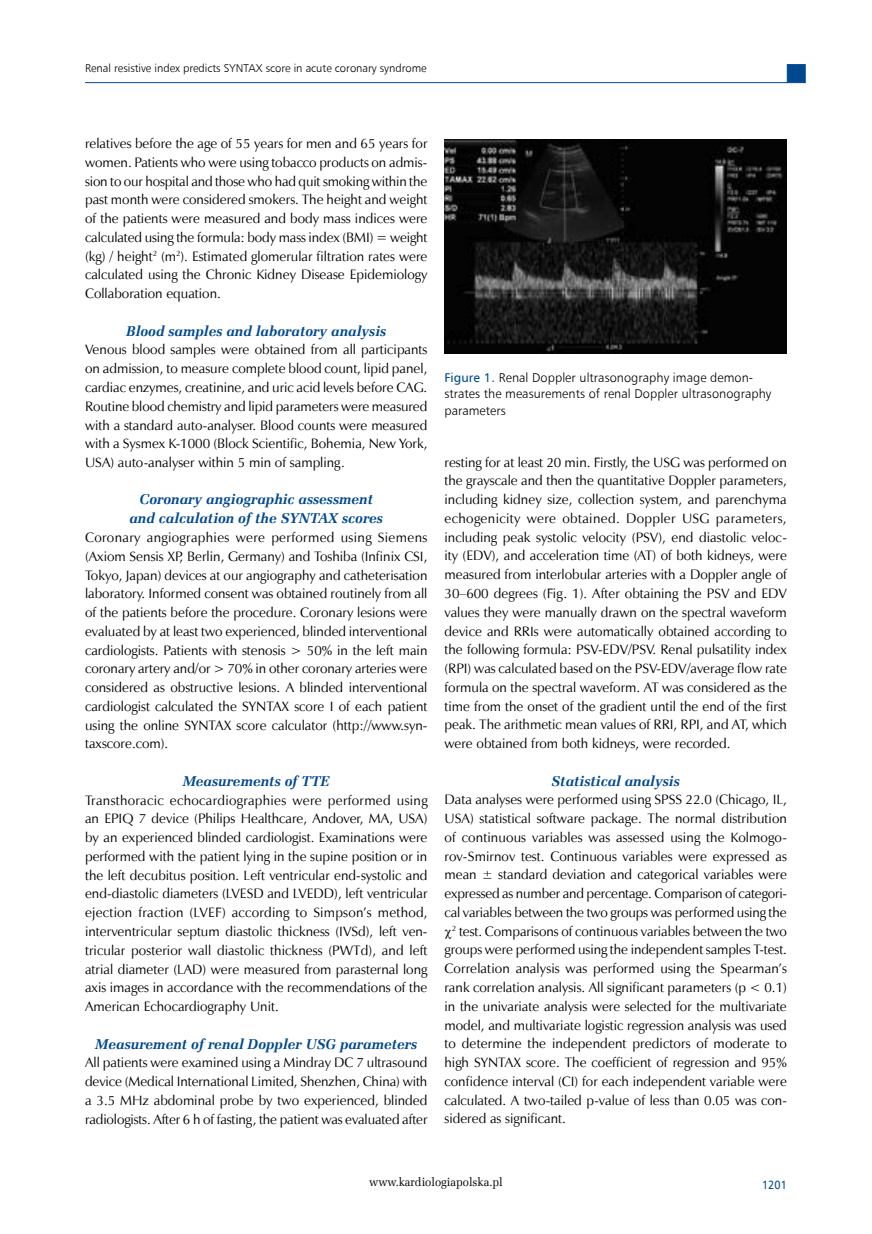
<style>
.page{position:relative;width:872px;height:1234px;background:#fff}
.page>*{position:absolute;margin:0;border:0;box-sizing:border-box;transform-origin:0 0}
.t1{font:italic 700 14.25px/18.8px "Zapf Ellipt EU";color:#004990;text-align:center}
.t2{font:13.65px/18.8px "Zapf Humnst EU";color:#000;text-align:justify}
.t3{font:12.75px/16.5px "Humnst 777 Lt EU";letter-spacing:.005em;color:#000}
.t4{font:12px "Zapf Ellipt EU";color:#000;scale:.95 1}
.t5{font:12px "Humnst 777 EU";color:#004990;scale:.9 1}
.t6{font:11.25px "Humnst 777 Lt EU";color:#000}
.s1{font-family:"Humnst 777 EU";color:#004990}
</style>
<div class="page">
<hr style="left:85px;top:82px;width:702px;height:1px;background:#004990">
<div style="left:787px;top:64px;width:18px;height:19px;background:#004990;border:1px solid #004990"></div>
<img style="left:444px;top:139px;width:343px;height:214px">
<p class="t6" style="left:85px;top:61px;width:343px">Renal resistive index predicts SYNTAX score in acute coronary syndrome</p>
<p class="t2" style="left:85px;top:134px;width:344px">relatives before the age of 55 years for men and 65 years for women. Patients who were using tobacco products on admis&shy;sion to our hospital and those who had quit smoking within the past month were considered smokers. The height and weight of the patients were measured and body mass indices were calculated using the formula: body mass index (BMI) = weight (kg) / height<sup>2</sup> (m<sup>2</sup>). Estimated glomerular filtration rates were calculated using the Chronic Kidney Disease Epidemiology Collaboration equation.</p>
<p class="t1" style="left:126px;top:322px;width:261px">Blood samples and laboratory analysis</p>
<p class="t2" style="left:85px;top:340px;width:344px">Venous blood samples were obtained from all participants on admission, to measure complete blood count, lipid panel, cardiac enzymes, creatinine, and uric acid levels before CAG.<br>Routine blood chemistry and lipid parameters were measured with a standard auto-analyser. Blood counts were measured with a Sysmex K-1000 (Block Scientific, Bohemia, New York, USA) auto-analyser within 5 min of sampling.</p>
<p class="t1" style="left:129px;top:490px;width:255px">Coronary angiographic assessment and calculation of the SYNTAX scores</p>
<p class="t2" style="left:85px;top:528px;width:344px">Coronary angiographies were performed using Siemens (Axiom Sensis XP, Berlin, Germany) and Toshiba (Infinix CSI, Tokyo, Japan) devices at our angiography and catheterisation laboratory. Informed consent was obtained routinely from all of the patients before the procedure. Coronary lesions were evaluated by at least two experienced, blinded interventional cardiologists. Patients with stenosis &gt; 50% in the left main coronary artery and/or &gt; 70% in other coronary arteries were considered as obstructive lesions. A blinded interventional cardiologist calculated the SYNTAX score I of each patient using the online SYNTAX score calculator (http://www.syn&shy;taxscore.com).</p>
<p class="t1" style="left:183px;top:772px;width:149px">Measurements of TTE</p>
<p class="t2" style="left:85px;top:790px;width:344px">Transthoracic echocardiographies were performed using an EPIQ 7 device (Philips Healthcare, Andover, MA, USA) by an experienced blinded cardiologist. Examinations were performed with the patient lying in the supine position or in the left decubitus position. Left ventricular end-systolic and end-diastolic diameters (LVESD and LVEDD), left ventricular ejection fraction (LVEF) according to Simpson’s method, interventricular septum diastolic thickness (IVSd), left ven&shy;tricular posterior wall diastolic thickness (PWTd), and left atrial diameter (LAD) were measured from parasternal long axis images in accordance with the recommendations of the American Echocardiography Unit.</p>
<p class="t1" style="left:95px;top:1034px;width:323px">Measurement of renal Doppler USG parameters</p>
<p class="t2" style="left:85px;top:1052px;width:344px">All patients were examined using a Mindray DC 7 ultrasound device (Medical International Limited, Shenzhen, China) with a 3.5 MHz abdominal probe by two experienced, blinded radiologists. After 6 h of fasting, the patient was evaluated after</p>
<p class="t3" style="left:444px;top:369px;width:328px"><span class="s1">Figure 1.</span> Renal Doppler ultrasonography image demon&shy;strates the measurements of renal Doppler ultrasonography parameters</p>
<p class="t2" style="left:444px;top:452px;width:344px">resting for at least 20 min. Firstly, the USG was performed on the grayscale and then the quantitative Doppler parameters, including kidney size, collection system, and parenchyma echogenicity were obtained. Doppler USG parameters, including peak systolic velocity (PSV), end diastolic veloc&shy;ity (EDV), and acceleration time (AT) of both kidneys, were measured from interlobular arteries with a Doppler angle of 30–600 degrees (Fig. 1). After obtaining the PSV and EDV values they were manually drawn on the spectral waveform device and RRIs were automatically obtained according to the following formula: PSV-EDV/PSV. Renal pulsatility index (RPI) was calculated based on the PSV-EDV/average flow rate formula on the spectral waveform. AT was considered as the time from the onset of the gradient until the end of the first peak. The arithmetic mean values of RRI, RPI, and AT, which were obtained from both kidneys, were recorded.</p>
<p class="t1" style="left:551px;top:771px;width:130px">Statistical analysis</p>
<p class="t2" style="left:444px;top:790px;width:344px">Data analyses were performed using SPSS 22.0 (Chicago, IL,</p>
<p class="t2" style="left:444px;top:808px;width:344px">USA) statistical software package. The normal distribution</p>
<p class="t2" style="left:444px;top:827px;width:344px">of continuous variables was assessed using the Kolmogo-</p>
<p class="t2" style="left:444px;top:846px;width:344px">rov-Smirnov test. Continuous variables were expressed as</p>
<p class="t2" style="left:444px;top:865px;width:344px">mean ± standard deviation and categorical variables were</p>
<p class="t2" style="left:444px;top:883px;width:344px">expressed as number and percentage. Comparison of categori-</p>
<p class="t2" style="left:444px;top:902px;width:344px">cal variables between the two groups was performed using the</p>
<p class="t2" style="left:452px;top:921px;width:337px"><sup>2</sup> test. Comparisons of continuous variables between the two</p>
<p class="t2" style="left:444px;top:940px;width:344px">groups were performed using the independent samples T-test.</p>
<p class="t2" style="left:444px;top:958px;width:344px">Correlation analysis was performed using the Spearman’s</p>
<p class="t2" style="left:444px;top:977px;width:344px">rank correlation analysis. All significant parameters (p &lt; 0.1)</p>
<p class="t2" style="left:444px;top:996px;width:344px">in the univariate analysis were selected for the multivariate</p>
<p class="t2" style="left:444px;top:1015px;width:344px">model, and multivariate logistic regression analysis was used</p>
<p class="t2" style="left:444px;top:1033px;width:344px">to determine the independent predictors of moderate to</p>
<p class="t2" style="left:444px;top:1052px;width:344px">high SYNTAX score. The coefficient of regression and 95%</p>
<p class="t2" style="left:444px;top:1071px;width:344px">confidence interval (CI) for each independent variable were</p>
<p class="t2" style="left:444px;top:1090px;width:344px">calculated. A two-tailed p-value of less than 0.05 was con-</p>
<p class="t2" style="left:444px;top:1108px;width:123px">sidered as significant.</p>
<p class="t4" style="left:369px;top:1173px;width:142px">www.kardiologiapolska.pl</p>
<p class="t5" style="left:762px;top:1176px;width:29px">1201</p>
</div>
